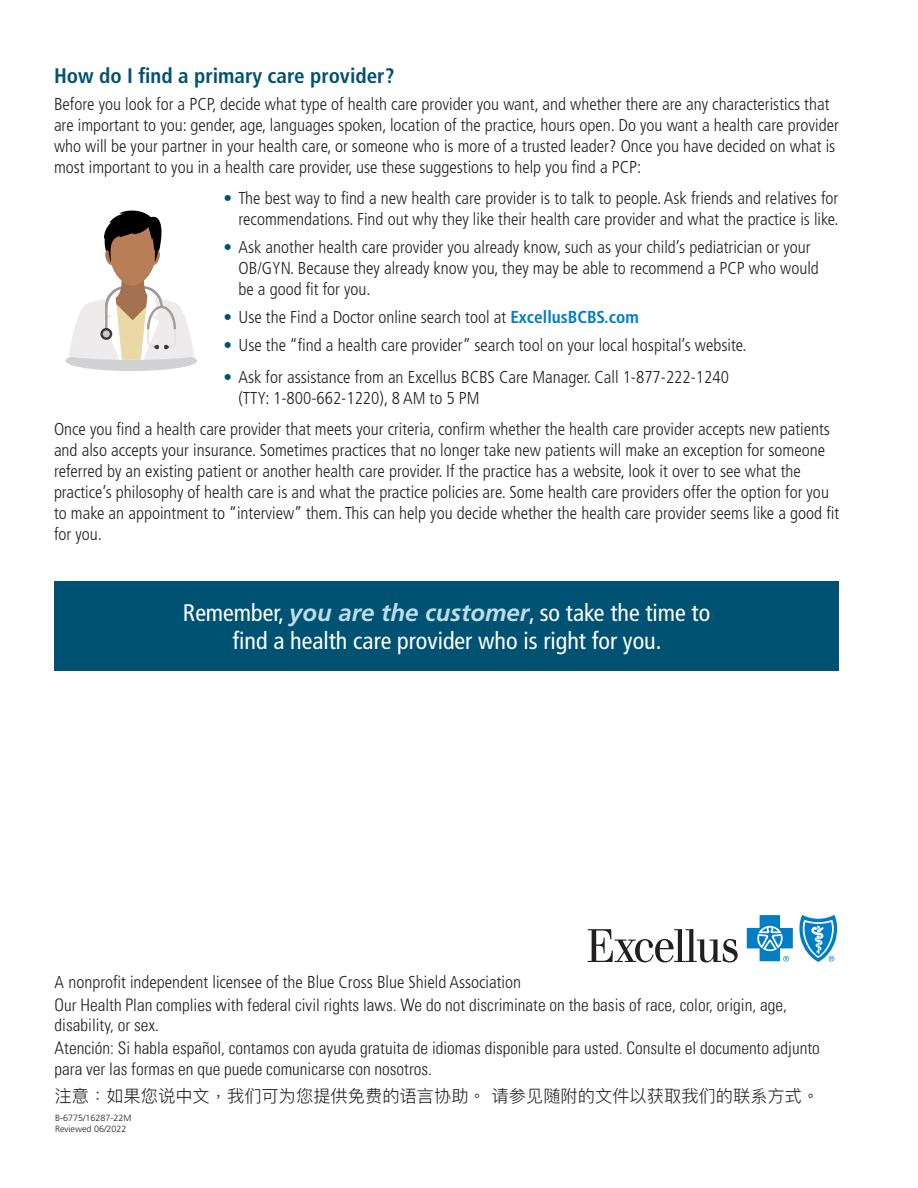
<style>
.page{position:relative;width:918px;height:1188px;background:#fff}
.page>*{position:absolute;margin:0;border:0;box-sizing:border-box;transform-origin:0 0}
.t1{font:condensed 24px/28.5px "Frutiger";color:#fff;text-align:center}
.t2{font:700 condensed 21px "Frutiger";color:#005273}
.t3{font:300 condensed 17.25px/21px "Frutiger";color:#231f20}
.T1{font:300 condensed 17.25px/20.7px "Univers LT Pro";color:#231f20}
.T1-2{font:300 17.25px "Ping Fang HK";color:#231f20}
.t4{font:300 9px/10.8px "Frutiger";color:#231f20}
.s1{color:#005273}
.s2{font-weight:700;color:#007ec5}
.s3{font-weight:700;font-style:italic;font-stretch:normal;color:#bdddea}
</style>
<div class="page">
<div style="left:65px;top:351px;width:132px;height:20px;background:#d1d2d4;border-radius:50%"></div>
<svg style="left:588px;top:929px;width:150px;height:33px"></svg>
<svg style="left:747px;top:915px;width:90px;height:47px"></svg>
<div style="left:54px;top:581px;width:784px;height:89px;background:#005273"></div>
<svg style="left:69px;top:210px;width:125px;height:150px"></svg>
<p class="t2" style="left:54px;top:64px;width:342px">How do I find a primary care provider?</p>
<p class="t3" style="left:54px;top:93px;width:786px">Before you look for a PCP, decide what type of health care provider you want, and whether there are any characteristics that are important to you: gender, age, languages spoken, location of the practice, hours open. Do you want a health care provider who will be your partner in your health care, or someone who is more of a trusted leader? Once you have decided on what is most important to you in a health care provider, use these suggestions to help you find a PCP:</p>
<p class="t3" style="left:224px;top:188px;width:617px;text-align:right"><span class="s1">•</span> The best way to find a new health care provider is to talk to people. Ask friends and relatives for recommendations. Find out why they like their health care provider and what the practice is like.</p>
<p class="t3" style="left:238px;top:237px;width:582px;text-indent:-15px"><span class="s1">•</span> Ask another health care provider you already know, such as your child’s pediatrician or your<br>OB/GYN. Because they already know you, they may be able to recommend a PCP who would be a good fit for you.</p>
<p class="t3" style="left:224px;top:307px;width:417px"><span class="s1">•</span> Use the Find a Doctor online search tool at <span class="s2">ExcellusBCBS.com</span></p>
<p class="t3" style="left:224px;top:334px;width:525px"><span class="s1">•</span> Use the “find a health care provider” search tool on your local hospital’s website.</p>
<p class="t3" style="left:238px;top:366px;width:492px;text-indent:-15px"><span class="s1">•</span> Ask for assistance from an Excellus BCBS Care Manager. Call 1-877-222-1240 (TTY: 1-800-662-1220), 8 AM to 5 PM</p>
<p class="t3" style="left:54px;top:419px;width:787px">Once you find a health care provider that meets your criteria, confirm whether the health care provider accepts new patients and also accepts your insurance. Sometimes practices that no longer take new patients will make an exception for someone referred by an existing patient or another health care provider. If the practice has a website, look it over to see what the practice’s philosophy of health care is and what the practice policies are. Some health care providers offer the option for you to make an appointment to “interview” them. This can help you decide whether the health care provider seems like a good fit for you.</p>
<p class="t1" style="left:183px;top:598px;width:529px">Remember, <span class="s3">you are the customer</span>, so take the time to find a health care provider who is right for you.</p>
<p class="t3" style="left:55px;top:971px;width:468px">A nonprofit independent licensee of the Blue Cross Blue Shield Association</p>
<p class="T1" style="left:55px;top:993px;width:734px">Our Health Plan complies with federal civil rights laws. We do not discriminate on the basis of race, color, origin, age, disability, or sex.</p>
<p class="T1" style="left:55px;top:1037px;width:767px">Atención: Si habla español, contamos con ayuda gratuita de idiomas disponible para usted. Consulte el documento adjunto para ver las formas en que puede comunicarse con nosotros.</p>
<p class="T1-2" style="left:55px;top:1085px;width:766px">注意：如果您说中文，我们可为您提供免费的语言协助。 请参见随附的文件以获取我们的联系方式。</p>
<p class="t4" style="left:55px;top:1113px;width:78px">B-6775/16287-22M<br>Reviewed 06/2022</p>
</div>
